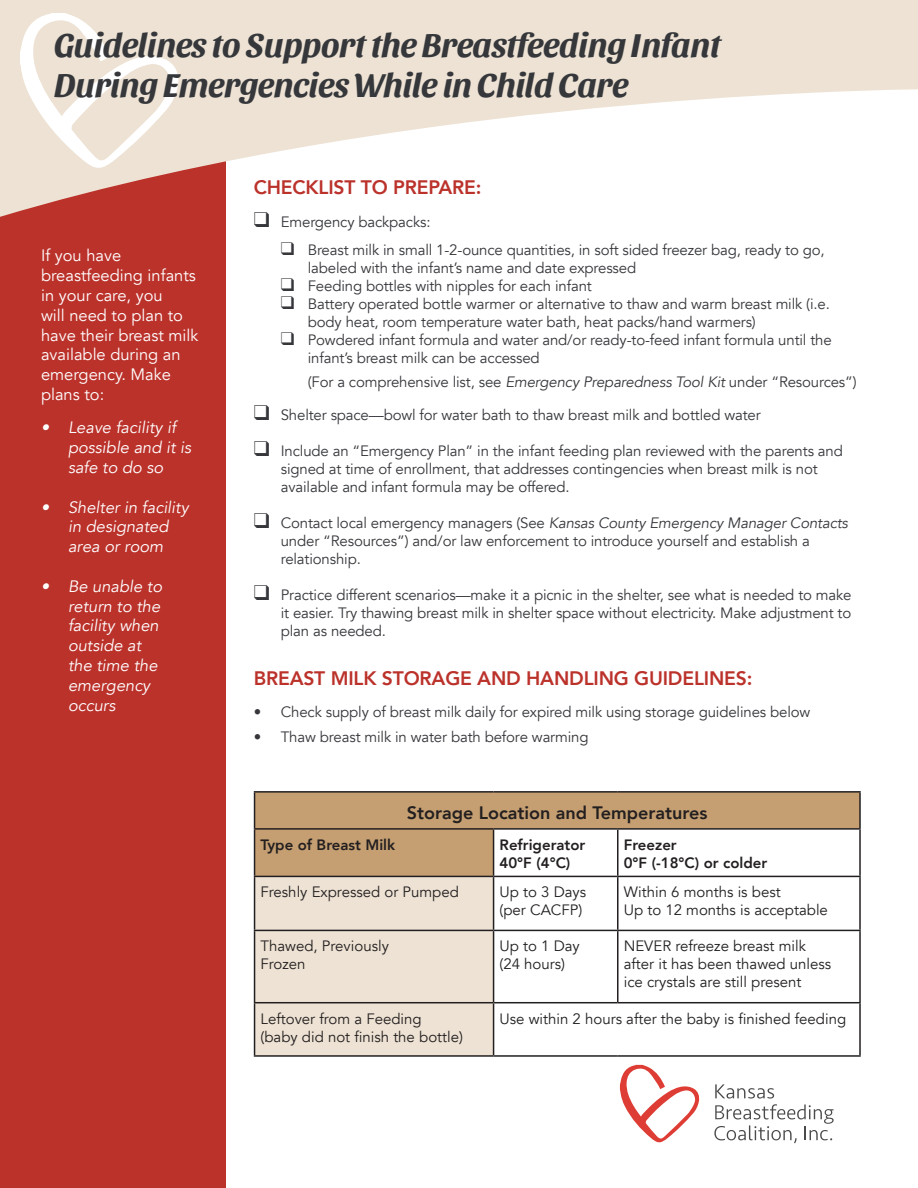
<style>
.page{position:relative;width:918px;height:1188px;background:#fff}
.page>*{position:absolute;margin:0;border:0;box-sizing:border-box;transform-origin:0 0}
.t1{font:italic 700 34.5px/40.5px "Sansita";letter-spacing:-.01em;color:#35373b}
.t2{font:800 19.5px "Avenir";letter-spacing:-.01em;color:#bb322b}
.t3{font:800 18px "Avenir";color:#231f20}
.t4{font:italic 16.5px/19.8px "Avenir";color:#fff}
.t5{font:16.5px/19.8px "Avenir";color:#fff}
.t6{font:15px/18px "Avenir";letter-spacing:-.01em;color:#35373b}
.t7{font:15px/18px "Avenir";color:#231f20}
.t8{font:800 15px "Avenir";color:#231f20}
.s1{font-style:italic}
</style>
<div class="page">
<div style="left:0;top:72px;width:225px;height:1116px;background:#bb322b"></div>
<svg style="left:0;top:0;width:918px;height:225px;fill:#ede2d3"></svg>
<svg style="left:20px;top:13px;width:160px;height:157px;background:#f0e8dc"></svg>
<svg style="left:255px;top:793px;width:604px;height:83px;fill:#c59f71"></svg>
<div style="left:255px;top:877px;width:238px;height:178px;background:#ede2d3"></div>
<hr style="left:254px;top:791px;width:240px;height:2px;background:#231f20">
<hr style="left:254px;top:793px;width:1px;height:35px;background:#231f20">
<hr style="left:494px;top:791px;width:124px;height:2px;background:#231f20">
<hr style="left:618px;top:791px;width:243px;height:2px;background:#231f20">
<hr style="left:859px;top:793px;width:2px;height:35px;background:#231f20">
<hr style="left:254px;top:828px;width:240px;height:2px;background:#231f20">
<hr style="left:254px;top:830px;width:1px;height:46px;background:#231f20">
<hr style="left:494px;top:828px;width:124px;height:2px;background:#231f20">
<hr style="left:493px;top:830px;width:1px;height:46px;background:#231f20">
<hr style="left:618px;top:828px;width:243px;height:2px;background:#231f20">
<hr style="left:617px;top:830px;width:2px;height:46px;background:#231f20">
<hr style="left:859px;top:830px;width:2px;height:46px;background:#231f20">
<hr style="left:254px;top:876px;width:240px;height:1px;background:#231f20">
<hr style="left:254px;top:877px;width:1px;height:53px;background:#231f20">
<hr style="left:494px;top:876px;width:124px;height:1px;background:#231f20">
<hr style="left:493px;top:877px;width:1px;height:53px;background:#231f20">
<hr style="left:618px;top:876px;width:243px;height:1px;background:#231f20">
<hr style="left:617px;top:877px;width:2px;height:53px;background:#231f20">
<hr style="left:859px;top:877px;width:2px;height:53px;background:#231f20">
<hr style="left:254px;top:930px;width:240px;height:1px;background:#231f20">
<hr style="left:254px;top:931px;width:1px;height:71px;background:#231f20">
<hr style="left:494px;top:930px;width:124px;height:1px;background:#231f20">
<hr style="left:493px;top:931px;width:1px;height:71px;background:#231f20">
<hr style="left:618px;top:930px;width:243px;height:1px;background:#231f20">
<hr style="left:617px;top:931px;width:2px;height:71px;background:#231f20">
<hr style="left:859px;top:931px;width:2px;height:71px;background:#231f20">
<hr style="left:254px;top:1002px;width:240px;height:1px;background:#231f20">
<hr style="left:254px;top:1003px;width:1px;height:52px;background:#231f20">
<hr style="left:494px;top:1002px;width:124px;height:1px;background:#231f20">
<hr style="left:493px;top:1003px;width:1px;height:52px;background:#231f20">
<hr style="left:618px;top:1002px;width:243px;height:1px;background:#231f20">
<hr style="left:859px;top:1003px;width:2px;height:52px;background:#231f20">
<hr style="left:254px;top:1055px;width:240px;height:2px;background:#231f20">
<hr style="left:494px;top:1055px;width:124px;height:2px;background:#231f20">
<hr style="left:618px;top:1055px;width:243px;height:2px;background:#231f20">
<svg style="left:620px;top:1065px;width:80px;height:78px"></svg>
<svg style="left:714px;top:1084px;width:120px;height:59px"></svg>
<p class="t1" style="left:54px;top:25px;width:668px">Guidelines to Support the Breastfeeding Infant<br>During Emergencies While in Child Care</p>
<p class="t5" style="left:41px;top:246px;width:159px">If you have breastfeeding infants in your care, you<br>will need to plan to have their breast milk available during an emergency. Make plans to:</p>
<p class="t4" style="left:68px;top:418px;width:125px;text-indent:-27px">• Leave facility if possible and it is safe to do so</p>
<p class="t4" style="left:41px;top:497px;width:149px;text-align:center">• Shelter in facility in designated<br>area or room</p>
<p class="t4" style="left:68px;top:577px;width:96px;text-indent:-27px">• Be unable to return to the facility when outside at the time the emergency occurs</p>
<p class="t2" style="left:254px;top:172px;width:229px">CHECKLIST TO PREPARE:</p>
<p class="t6" style="left:254px;top:213px;width:178px">❑ Emergency backpacks:</p>
<p class="t6" style="left:308px;top:241px;width:518px;text-indent:-27px">❑ Breast milk in small 1-2-ounce quantities, in soft sided freezer bag, ready to go, labeled with the infant’s name and date expressed</p>
<p class="t6" style="left:281px;top:277px;width:313px">❑ Feeding bottles with nipples for each infant</p>
<p class="t6" style="left:308px;top:295px;width:524px;text-indent:-27px">❑ Battery operated bottle warmer or alternative to thaw and warm breast milk (i.e. body heat, room temperature water bath, heat packs/hand warmers)</p>
<p class="t6" style="left:308px;top:331px;width:526px;text-indent:-27px">❑ Powdered infant formula and water and/or ready-to-feed infant formula until the infant’s breast milk can be accessed</p>
<p class="t6" style="left:308px;top:373px;width:550px">(For a comprehensive list, see <span class="s1">Emergency Preparedness Tool Kit</span> under “Resources”)</p>
<p class="t6" style="left:254px;top:406px;width:508px">❑ Shelter space—bowl for water bath to thaw breast milk and bottled water</p>
<p class="t6" style="left:281px;top:442px;width:564px;text-indent:-27px">❑ Include an “Emergency Plan” in the infant feeding plan reviewed with the parents and signed at time of enrollment, that addresses contingencies when breast milk is not available and infant formula may be offered.</p>
<p class="t6" style="left:281px;top:514px;width:569px;text-indent:-27px">❑ Contact local emergency managers (See <span class="s1">Kansas County Emergency Manager Contacts </span>under “Resources”) and/or law enforcement to introduce yourself and establish a relationship.</p>
<p class="t6" style="left:281px;top:586px;width:572px;text-align:justify;text-indent:-27px">❑ Practice different scenarios—make it a picnic in the shelter, see what is needed to make it easier. Try thawing breast milk in shelter space without electricity. Make adjustment to plan as needed.</p>
<p class="t2" style="left:254px;top:663px;width:500px">BREAST MILK STORAGE AND HANDLING GUIDELINES:</p>
<p class="t6" style="left:254px;top:704px;width:558px">• Check supply of breast milk daily for expired milk using storage guidelines below</p>
<p class="t6" style="left:254px;top:728px;width:336px">• Thaw breast milk in water bath before warming</p>
<p class="t3" style="left:407px;top:799px;width:302px">Storage Location and Temperatures</p>
<p class="t8" style="left:261px;top:833px;width:136px">Type of Breast Milk</p>
<p class="t8" style="left:500px;top:833px;width:87px">Refrigerator</p>
<p class="t8" style="left:500px;top:851px;width:72px">40°F (4°C)</p>
<p class="t8" style="left:624px;top:833px;width:55px">Freezer</p>
<p class="t8" style="left:624px;top:851px;width:145px">0°F (-18°C) or colder</p>
<p class="t7" style="left:261px;top:884px;width:200px">Freshly Expressed or Pumped</p>
<p class="t7" style="left:500px;top:884px;width:88px">Up to 3 Days</p>
<p class="t7" style="left:500px;top:902px;width:84px">(per CACFP)</p>
<p class="t7" style="left:624px;top:884px;width:158px">Within 6 months is best</p>
<p class="t7" style="left:624px;top:902px;width:206px">Up to 12 months is acceptable</p>
<p class="t7" style="left:261px;top:938px;width:130px">Thawed, Previously<br>Frozen</p>
<p class="t7" style="left:500px;top:938px;width:82px">Up to 1 Day</p>
<p class="t7" style="left:500px;top:956px;width:67px">(24 hours)</p>
<p class="t7" style="left:624px;top:938px;width:184px">NEVER refreeze breast milk</p>
<p class="t7" style="left:624px;top:956px;width:209px">after it has been thawed unless ice crystals are still present</p>
<p class="t7" style="left:261px;top:1010px;width:163px">Leftover from a Feeding</p>
<p class="t7" style="left:261px;top:1028px;width:204px">(baby did not finish the bottle)</p>
<p class="t7" style="left:500px;top:1010px;width:348px">Use within 2 hours after the baby is finished feeding</p>
</div>
